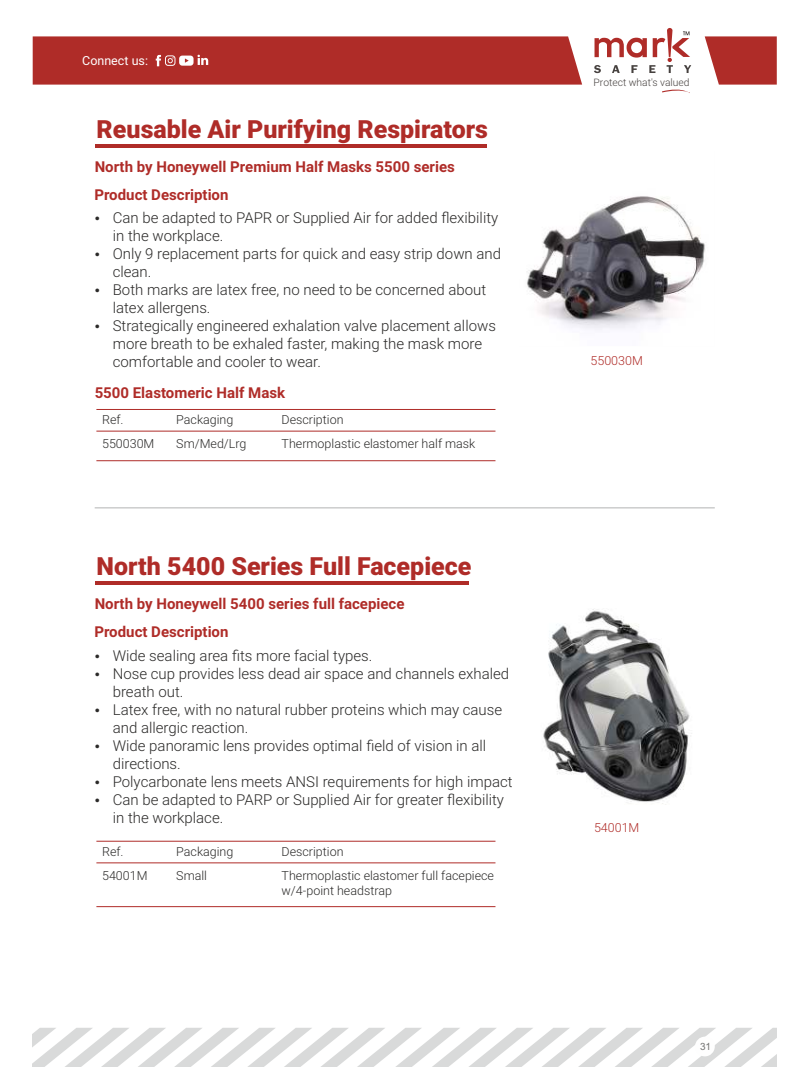
<style>
.page{position:relative;width:810px;height:1080px;background:#fff}
.page>*{position:absolute;margin:0;border:0;box-sizing:border-box;transform-origin:0 0}
.t1{font:900 25px "Roboto";color:#af2c28}
.t2{font:300 15px/18px "Roboto";color:#2b2a29}
.t3{font:700 15px "Roboto";color:#af2c28}
.t4{font:300 12.5px/15px "Roboto";color:#2b2a29}
.t5{font:300 12.5px "Roboto";color:#af2c28}
.t6{font:12.5px "Roboto";color:#fefefe}
.t7{font:300 10.25px "Roboto";color:#46413f}
.t8{font:10px "Arial";color:#727271}
</style>
<div class="page">
<hr style="left:95px;top:144px;width:392px;height:4px;background:#af2c28">
<svg style="left:33px;top:1028px;width:744px;height:38px"></svg>
<svg style="left:662px;top:89px;width:28px;height:4px"></svg>
<svg style="left:594px;top:28px;width:97px;height:45px"></svg>
<svg style="left:705px;top:36px;width:72px;height:49px;background:#b74340"></svg>
<div style="left:33px;top:36px;width:549px;height:49px;background:#af2c28"></div>
<hr style="left:96px;top:409px;width:399px;height:1px;background:#af2c28">
<hr style="left:96px;top:431px;width:399px;height:1px;background:#af2c28">
<hr style="left:96px;top:460px;width:399px;height:1px;background:#af2c28">
<hr style="left:95px;top:582px;width:373px;height:3px;background:#af2c28">
<hr style="left:96px;top:841px;width:399px;height:1px;background:#af2c28">
<hr style="left:96px;top:863px;width:399px;height:1px;background:#af2c28">
<hr style="left:96px;top:906px;width:399px;height:1px;background:#af2c28">
<img style="left:527px;top:196px;width:178px;height:134px">
<img style="left:543px;top:609px;width:149px;height:196px">
<hr style="left:95px;top:508px;width:620px;height:1px;background:#b2b3b3">
<div style="left:695px;top:1037px;width:20px;height:19px;background:#fefefe;border-radius:50%"></div>
<p class="t6" style="left:82px;top:56px;width:67px">Connect us:</p>
<h1 class="t1" style="left:97px;top:119px;width:393px">Reusable Air Purifying Respirators</h1>
<p class="t3" style="left:95px;top:161px;width:362px">North by Honeywell Premium Half Masks 5500 series</p>
<p class="t3" style="left:94px;top:189px;width:136px">Product Description</p>
<p class="t2" style="left:113px;top:211px;width:390px">Can be adapted to PAPR or Supplied Air for added flexibility in the workplace.<br>Only 9 replacement parts for quick and easy strip down and clean.<br>Both marks are latex free, no need to be concerned about latex allergens.<br>Strategically engineered exhalation valve placement allows more breath to be exhaled faster, making the mask more comfortable and cooler to wear.</p>
<p class="t3" style="left:95px;top:387px;width:192px">5500 Elastomeric Half Mask</p>
<p class="t4" style="left:102px;top:414px;width:23px">Ref.</p>
<p class="t4" style="left:176px;top:414px;width:59px">Packaging</p>
<p class="t4" style="left:282px;top:414px;width:64px">Description</p>
<p class="t4" style="left:102px;top:438px;width:54px">550030M</p>
<p class="t4" style="left:176px;top:438px;width:72px">Sm/Med/Lrg</p>
<p class="t4" style="left:282px;top:438px;width:195px">Thermoplastic elastomer half mask</p>
<h1 class="t1" style="left:97px;top:556px;width:376px">North 5400 Series Full Facepiece</h1>
<p class="t3" style="left:95px;top:598px;width:311px">North by Honeywell 5400 series full facepiece</p>
<p class="t3" style="left:94px;top:626px;width:136px">Product Description</p>
<p class="t2" style="left:113px;top:666px;width:398px">Nose cup provides less dead air space and channels exhaled breath out.</p>
<p class="t2" style="left:113px;top:648px;width:261px">Wide sealing area fits more facial types.</p>
<p class="t2" style="left:113px;top:702px;width:391px">Latex free, with no natural rubber proteins which may cause and allergic reaction.</p>
<p class="t2" style="left:113px;top:774px;width:401px">Polycarbonate lens meets ANSI requirements for high impact<br>Can be adapted to PARP or Supplied Air for greater flexibility in the workplace.</p>
<p class="t2" style="left:113px;top:738px;width:375px">Wide panoramic lens provides optimal field of vision in all directions.</p>
<p class="t4" style="left:102px;top:845px;width:23px">Ref.</p>
<p class="t4" style="left:176px;top:845px;width:59px">Packaging</p>
<p class="t4" style="left:282px;top:845px;width:64px">Description</p>
<p class="t4" style="left:102px;top:869px;width:47px">54001M</p>
<p class="t4" style="left:176px;top:869px;width:32px">Small</p>
<p class="t4" style="left:282px;top:869px;width:214px">Thermoplastic elastomer full facepiece w/4-point headstrap</p>
<p class="t7" style="left:594px;top:78px;width:97px">Protect what's valued</p>
<p class="t5" style="left:591px;top:356px;width:54px">550030M</p>
<p class="t5" style="left:594px;top:822px;width:47px">54001M</p>
<p class="t8" style="left:700px;top:1043px;width:13px">31</p>
</div>
